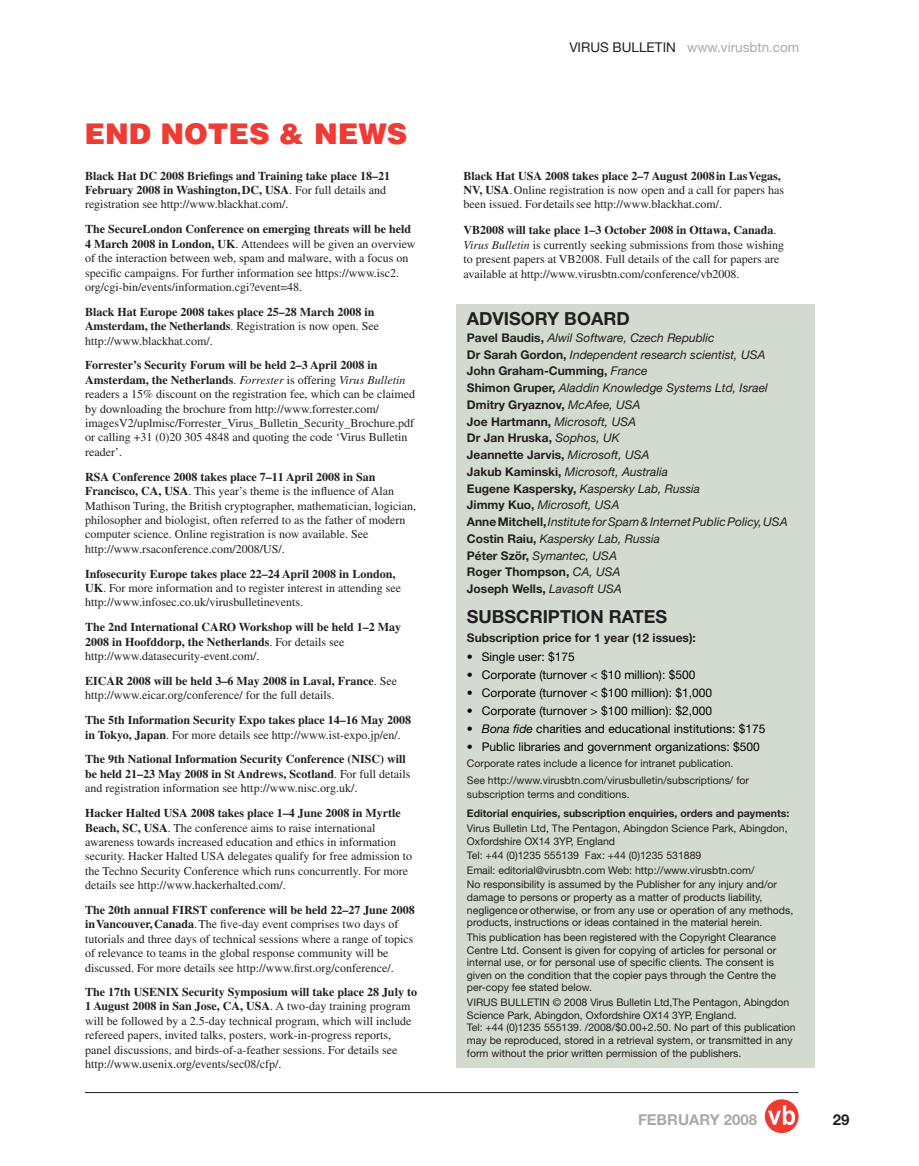
<style>
.page{position:relative;width:919px;height:1166px;background:#fff}
.page>*{position:absolute;margin:0;border:0;box-sizing:border-box;transform-origin:0 0}
.t1{font:900 28.5px "Helvetica";color:#ee3b34}
.t2{font:700 18px "Helvetica Neue";color:#231f20}
.t3{font:700 15px "Helvetica Neue";color:#a8a9ad}
.t4{font:700 15px "Helvetica Neue";color:#231f20}
.t5{font:13.5px "Helvetica Neue";color:#a8a9ad}
.t6{font:12px/14.4px "Times";color:#231f20}
.t7{font:700 12px/14.4px "Times";color:#231f20}
.t8{font:italic 12px/16.6px "Helvetica Neue";color:#231f20}
.t9{font:12px "Helvetica Neue";color:#000}
.t10{font:700 12px "Helvetica Neue";color:#231f20}
.t11{font:10.5px/12.6px "Helvetica Neue";color:#231f20}
.t12{font:700 10.5px "Helvetica Neue";color:#231f20}
.s1{font-weight:400}
.s2{font-weight:700}
.s3{font-style:italic}
.s4{color:#231f20}
.s5{font-weight:700;font-style:normal}
</style>
<div class="page">
<svg style="left:764px;top:1098px;width:34px;height:34px"></svg>
<svg style="left:768px;top:1104px;width:27px;height:20px"></svg>
<div style="left:456px;top:304px;width:358px;height:763px;background:#d3dbd0"></div>
<hr style="left:85px;top:1091px;width:713px;height:1px;background:#231f20">
<h1 class="t1" style="left:84px;top:123px;width:324px">END NOTES &amp; NEWS</h1>
<p class="t7" style="left:85px;top:169px;width:306px">Black Hat DC 2008 Briefings and Training take place 18–21<br>February 2008 in Washington, DC, USA<span class="s1">. For full details and registration see http://www.blackhat.com/.</span></p>
<p class="t6" style="left:85px;top:223px;width:332px"><span class="s2">The SecureLondon Conference on emerging threats will be held 4 March 2008 in London, UK</span>. Attendees will be given an overview of the interaction between web, spam and malware, with a focus on specific campaigns. For further information see https://www.isc2. org/cgi-bin/events/information.cgi?event=48.</p>
<p class="t7" style="left:85px;top:305px;width:295px">Black Hat Europe 2008 takes place 25–28 March 2008 in<br>Amsterdam, the Netherlands<span class="s1">. Registration is now open. See http://www.blackhat.com/.</span></p>
<p class="t6" style="left:85px;top:359px;width:331px"><span class="s2">Forrester’s Security Forum will be held 2–3 April 2008 in Amsterdam, the Netherlands</span>. <span class="s3">Forrester</span> is offering <span class="s3">Virus Bulletin </span>readers a 15% discount on the registration fee, which can be claimed by downloading the brochure from http://www.forrester.com/ imagesV2/uplmisc/Forrester_Virus_Bulletin_Security_Brochure.pdf or calling +31 (0)20 305 4848 and quoting the code ‘Virus Bulletin reader’.</p>
<p class="t6" style="left:85px;top:470px;width:332px"><span class="s2">RSA Conference 2008 takes place 7–11 April 2008 in San Francisco, CA, USA</span>. This year’s theme is the influence of Alan Mathison Turing, the British cryptographer, mathematician, logician, philosopher and biologist, often referred to as the father of modern computer science. Online registration is now available. See http://www.rsaconference.com/2008/US/.</p>
<p class="t6" style="left:85px;top:567px;width:317px"><span class="s2">Infosecurity Europe takes place 22–24 April 2008 in London,<br>UK</span>. For more information and to register interest in attending see http://www.infosec.co.uk/virusbulletinevents.</p>
<p class="t7" style="left:85px;top:621px;width:317px">The 2nd International CARO Workshop will be held 1–2 May<br>2008 in Hoofddorp, the Netherlands<span class="s1">. For details see http://www.datasecurity-event.com/.</span></p>
<p class="t6" style="left:85px;top:674px;width:313px"><span class="s2">EICAR 2008 will be held 3–6 May 2008 in Laval, France</span>. See http://www.eicar.org/conference/ for the full details.</p>
<p class="t7" style="left:85px;top:713px;width:327px">The 5th Information Security Expo takes place 14–16 May 2008 in Tokyo, Japan<span class="s1">. For more details see http://www.ist-expo.jp/en/.</span></p>
<p class="t7" style="left:85px;top:753px;width:327px">The 9th National Information Security Conference (NISC) will be held 21–23 May 2008 in St Andrews, Scotland<span class="s1">. For full details and registration information see http://www.nisc.org.uk/.</span></p>
<p class="t6" style="left:85px;top:806px;width:328px"><span class="s2">Hacker Halted USA 2008 takes place 1–4 June 2008 in Myrtle Beach, SC, USA</span>. The conference aims to raise international awareness towards increased education and ethics in information security. Hacker Halted USA delegates qualify for free admission to the Techno Security Conference which runs concurrently. For more details see http://www.hackerhalted.com/.</p>
<p class="t6" style="left:85px;top:903px;width:331px"><span class="s2">The 20th annual FIRST conference will be held 22–27 June 2008 in Vancouver, Canada</span>. The five-day event comprises two days of tutorials and three days of technical sessions where a range of topics of relevance to teams in the global response community will be discussed. For more details see http://www.first.org/conference/.</p>
<p class="t6" style="left:85px;top:985px;width:333px"><span class="s2">The 17th USENIX Security Symposium will take place 28 July to 1 August 2008 in San Jose, CA, USA</span>. A two-day training program will be followed by a 2.5-day technical program, which will include refereed papers, invited talks, posters, work-in-progress reports, panel discussions, and birds-of-a-feather sessions. For details see http://www.usenix.org/events/sec08/cfp/.</p>
<p class="t5" style="left:569px;top:42px;width:231px"><span class="s4">VIRUS BULLETIN</span> www.virusbtn.com</p>
<p class="t6" style="left:463px;top:169px;width:322px"><span class="s2">Black Hat USA 2008 takes place 2–7 August 2008 in Las Vegas,<br>NV, USA</span>. Online registration is now open and a call for papers has been issued. For details see http://www.blackhat.com/.</p>
<p class="t6" style="left:463px;top:224px;width:322px"><span class="s2">VB2008 will take place 1–3 October 2008 in Ottawa, Canada</span>.<br><span class="s3">Virus Bulletin</span> is currently seeking submissions from those wishing to present papers at VB2008. Full details of the call for papers are available at http://www.virusbtn.com/conference/vb2008.</p>
<h2 class="t2" style="left:467px;top:312px;width:164px">ADVISORY BOARD</h2>
<p class="t8" style="left:467px;top:330px;width:322px"><span class="s5">Pavel Baudis,</span> Alwil Software, Czech Republic<br><span class="s5">Dr Sarah Gordon,</span> Independent research scientist, USA <span class="s5">John Graham-Cumming,</span> France<br><span class="s5">Shimon Gruper,</span> Aladdin Knowledge Systems Ltd, Israel <span class="s5">Dmitry Gryaznov,</span> McAfee, USA<br><span class="s5">Joe Hartmann,</span> Microsoft, USA<br><span class="s5">Dr Jan Hruska,</span> Sophos, UK<br><span class="s5">Jeannette Jarvis,</span> Microsoft, USA<br><span class="s5">Jakub Kaminski,</span> Microsoft, Australia<br><span class="s5">Eugene Kaspersky,</span> Kaspersky Lab, Russia<br><span class="s5">Jimmy Kuo,</span> Microsoft, USA<br><span class="s5">Anne Mitchell,</span> Institute for Spam &amp; Internet Public Policy, USA <span class="s5">Costin Raiu,</span> Kaspersky Lab, Russia<br><span class="s5">Péter Ször,</span> Symantec, USA<br><span class="s5">Roger Thompson,</span> CA, USA<br><span class="s5">Joseph Wells,</span> Lavasoft USA</p>
<h2 class="t2" style="left:467px;top:610px;width:202px">SUBSCRIPTION RATES</h2>
<p class="t10" style="left:467px;top:633px;width:230px">Subscription price for 1 year (12 issues):</p>
<p class="t9" style="left:467px;top:652px;width:109px">• Single user: $175</p>
<p class="t9" style="left:467px;top:670px;width:230px">• Corporate (turnover &lt; $10 million): $500</p>
<p class="t9" style="left:467px;top:688px;width:246px">• Corporate (turnover &lt; $100 million): $1,000</p>
<p class="t9" style="left:467px;top:706px;width:246px">• Corporate (turnover &gt; $100 million): $2,000</p>
<p class="t9" style="left:467px;top:724px;width:300px">• <span class="s3">Bona fide</span> charities and educational institutions: $175</p>
<p class="t9" style="left:467px;top:742px;width:294px">• Public libraries and government organizations: $500</p>
<p class="t11" style="left:467px;top:755px;width:283px;line-height:16.8px">Corporate rates include a licence for intranet publication.<br>See http://www.virusbtn.com/virusbulletin/subscriptions/ for</p>
<p class="t11" style="left:467px;top:789px;width:164px">subscription terms and conditions.</p>
<p class="t12" style="left:467px;top:809px;width:324px">Editorial enquiries, subscription enquiries, orders and payments:</p>
<p class="t11" style="left:467px;top:822px;width:322px">Virus Bulletin Ltd, The Pentagon, Abingdon Science Park, Abingdon,<br>Oxfordshire OX14 3YP, England</p>
<p class="t11" style="left:467px;top:849px;width:312px;line-height:14.5px">Tel: +44 (0)1235 555139 Fax: +44 (0)1235 531889<br>Email: editorial@virusbtn.com Web: http://www.virusbtn.com/<br>No responsibility is assumed by the Publisher for any injury and/or</p>
<p class="t11" style="left:467px;top:891px;width:328px">damage to persons or property as a matter of products liability, negligence or otherwise, or from any use or operation of any methods, products, instructions or ideas contained in the material herein.</p>
<p class="t11" style="left:467px;top:931px;width:311px">This publication has been registered with the Copyright Clearance Centre Ltd. Consent is given for copying of articles for personal or internal use, or for personal use of specific clients. The consent is given on the condition that the copier pays through the Centre the per-copy fee stated below.</p>
<p class="t11" style="left:467px;top:996px;width:330px">VIRUS BULLETIN © 2008 Virus Bulletin Ltd,The Pentagon, Abingdon Science Park, Abingdon, Oxfordshire OX14 3YP, England.<br>Tel: +44 (0)1235 555139. /2008/$0.00+2.50. No part of this publication may be reproduced, stored in a retrieval system, or transmitted in any form without the prior written permission of the publishers.</p>
<p class="t3" style="left:638px;top:1113px;width:121px">FEBRUARY 2008</p>
<p class="t4" style="left:832px;top:1113px;width:18px">29</p>
</div>
